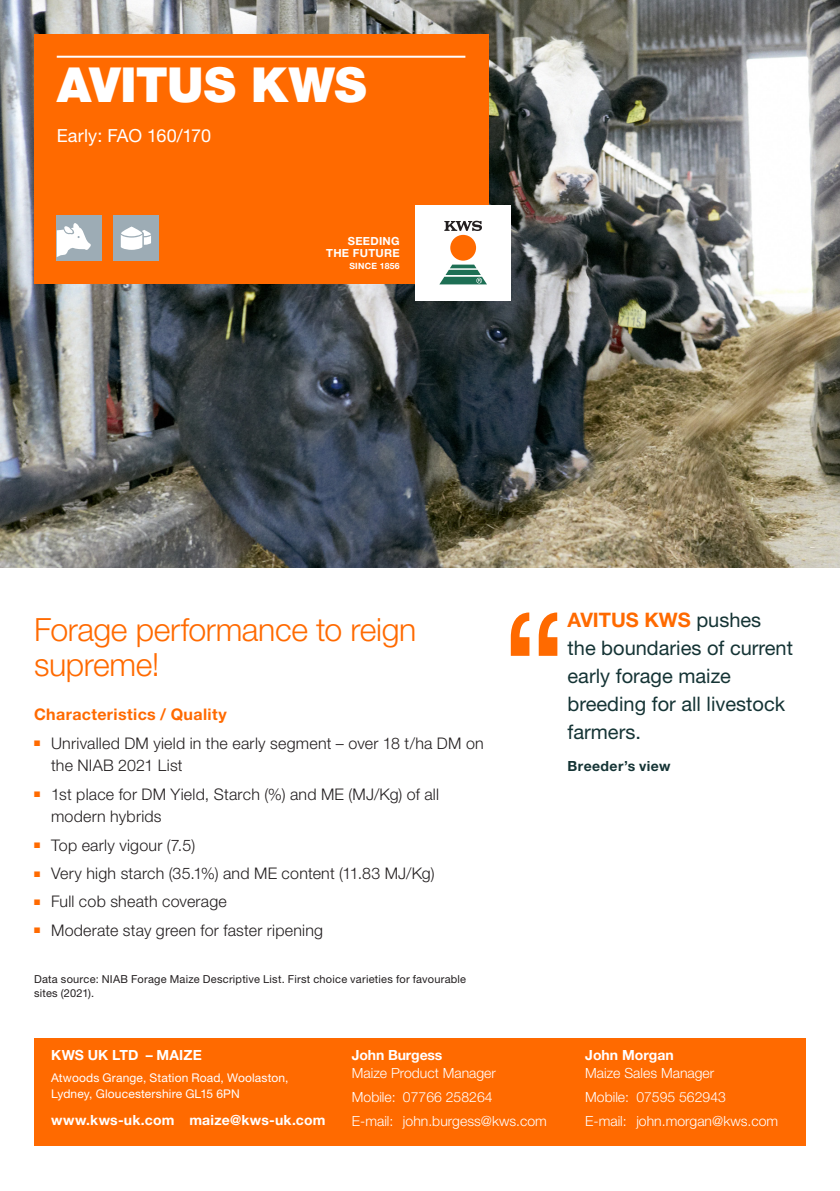
<style>
.page{position:relative;width:840px;height:1191px;background:#fff}
.page>*{position:absolute;margin:0;border:0;box-sizing:border-box;transform-origin:0 0}
.KWS_Variety_Name_Sta{font:900 48px "Helvetica Neue LT";letter-spacing:-.01em;color:#fff}
.KWS_Headline_16pt{font:300 32px/35.2px "Helvetica Neue LT Std";letter-spacing:-.015em;color:#ff6a00}
.KWS_Quote_11pt{font:20px/28px "Helvetica Neue LT Std";color:#153435}
.KWS_Variety_Feature{font:18px "Helvetica Neue LT Std";color:#fff}
.KWS_Copy_Text_8pt{font:300 16px/22.6px "Helvetica Neue LT Std";letter-spacing:.015em;color:#231f20}
.KWS_Copy_Text_8pt-2{font:700 16px "Helvetica Neue LT Std";letter-spacing:.025em;color:#ff6a00}
.KWS_Content_Text_8pt{font:300 14px "Helvetica Neue LT Std";color:#fff}
.KWS_Address_8pt{font:700 14px "Helvetica Neue LT Std";letter-spacing:.015em;color:#fff}
.KWS_Content_Text_8pt-2{font:700 14px "Helvetica Neue LT Std";letter-spacing:-.01em;color:#fff}
.KWS_Caption_7pt{font:700 14px "Helvetica Neue LT Std";letter-spacing:.03em;color:#153435}
.KWS_Address_8pt-2{font:12px/16px "Helvetica Neue LT Std";letter-spacing:.01em;color:#fff}
.KWS_Slogan_8pt{font:700 11.2px/12.6px "Helvetica Neue LT Std";letter-spacing:.025em;color:#fff;text-align:right}
.t1{font:11px/13.8px "Helvetica Neue LT Std";letter-spacing:.02em;color:#231f20}
.KWS_Slogan_8pt-2{font:700 8.6px "Helvetica Neue LT Std";letter-spacing:.025em;color:#fff}
.s1{color:#ff6a00}
.s2{font-weight:700;color:#ff6a00}
</style>
<div class="page">
<img style="left:0;top:0;width:839px;height:567px">
<div style="left:34px;top:34px;width:454px;height:249px;background:#ff6a00"></div>
<div style="left:57px;top:215px;width:45px;height:46px;background:#9dacb5"></div>
<svg style="left:57px;top:223px;width:34px;height:34px"></svg>
<hr style="left:57px;top:56px;width:408px;height:2px;background:#fff">
<svg style="left:510px;top:612px;width:47px;height:44px"></svg>
<div style="left:113px;top:215px;width:45px;height:46px;background:#9dacb5"></div>
<svg style="left:121px;top:226px;width:30px;height:24px"></svg>
<div style="left:415px;top:205px;width:95px;height:95px;background:#fff"></div>
<svg style="left:439px;top:265px;width:47px;height:19px"></svg>
<div style="left:450px;top:235px;width:26px;height:26px;background:#ff6a00;border-radius:50%"></div>
<svg style="left:444px;top:221px;width:38px;height:10px"></svg>
<div style="left:34px;top:1037px;width:771px;height:108px;background:#ff6a00"></div>
<p class="KWS_Variety_Name_Sta" style="left:57px;top:56px;width:311px">AVITUS KWS</p>
<p class="KWS_Variety_Feature" style="left:57px;top:125px;width:156px">Early: FAO 160/170</p>
<p class="KWS_Slogan_8pt" style="left:326px;top:234px;width:75px">SEEDING<br>THE FUTURE</p>
<p class="KWS_Slogan_8pt-2" style="left:349px;top:260px;width:52px">SINCE 1856</p>
<p class="KWS_Headline_16pt" style="left:34px;top:611px;width:383px">Forage performance to reign supreme!</p>
<p class="KWS_Copy_Text_8pt-2" style="left:34px;top:704px;width:194px">Characteristics / Quality</p>
<p class="KWS_Copy_Text_8pt" style="left:51px;top:731px;width:434px;text-indent:-17px"><sup>■</sup> Unrivalled DM yield in the early segment – over 18 t/ha DM on the NIAB 2021 List</p>
<p class="KWS_Copy_Text_8pt" style="left:51px;top:782px;width:389px;text-indent:-17px"><span class="s1">■</span> 1st place for DM Yield, Starch (%) and ME (MJ/Kg) of all modern hybrids</p>
<p class="KWS_Copy_Text_8pt" style="left:34px;top:833px;width:162px"><span class="s1">■</span> Top early vigour (7.5)</p>
<p class="KWS_Copy_Text_8pt" style="left:34px;top:861px;width:402px"><span class="s1">■</span> Very high starch (35.1%) and ME content (11.83 MJ/Kg)</p>
<p class="KWS_Copy_Text_8pt" style="left:34px;top:890px;width:194px"><span class="s1">■</span> Full cob sheath coverage</p>
<p class="KWS_Copy_Text_8pt" style="left:34px;top:918px;width:290px"><span class="s1">■</span> Moderate stay green for faster ripening</p>
<p class="t1" style="left:34px;top:972px;width:433px">Data source: NIAB Forage Maize Descriptive List. First choice varieties for favourable sites (2021).</p>
<p class="KWS_Address_8pt" style="left:51px;top:1046px;width:152px">KWS UK LTD – MAIZE</p>
<p class="KWS_Address_8pt-2" style="left:51px;top:1069px;width:239px">Atwoods Grange, Station Road, Woolaston,<br>Lydney, Gloucestershire GL15 6PN</p>
<p class="KWS_Address_8pt" style="left:51px;top:1111px;width:276px">www.kws-uk.com maize@kws-uk.com</p>
<p class="KWS_Content_Text_8pt-2" style="left:351px;top:1046px;width:92px">John Burgess</p>
<p class="KWS_Content_Text_8pt" style="left:351px;top:1064px;width:145px">Maize Product Manager</p>
<p class="KWS_Content_Text_8pt" style="left:351px;top:1088px;width:142px">Mobile: 07766 258264</p>
<p class="KWS_Content_Text_8pt" style="left:351px;top:1112px;width:196px">E-mail: john.burgess@kws.com</p>
<p class="KWS_Quote_11pt" style="left:567px;top:605px;width:227px"><span class="s2">AVITUS KWS</span> pushes the boundaries of current early forage maize breeding for all livestock farmers.</p>
<p class="KWS_Caption_7pt" style="left:567px;top:757px;width:104px">Breeder’s view</p>
<p class="KWS_Content_Text_8pt-2" style="left:585px;top:1046px;width:90px">John Morgan</p>
<p class="KWS_Content_Text_8pt" style="left:585px;top:1064px;width:130px">Maize Sales Manager</p>
<p class="KWS_Content_Text_8pt" style="left:585px;top:1088px;width:142px">Mobile: 07595 562943</p>
<p class="KWS_Content_Text_8pt" style="left:585px;top:1112px;width:194px">E-mail: john.morgan@kws.com</p>
</div>
